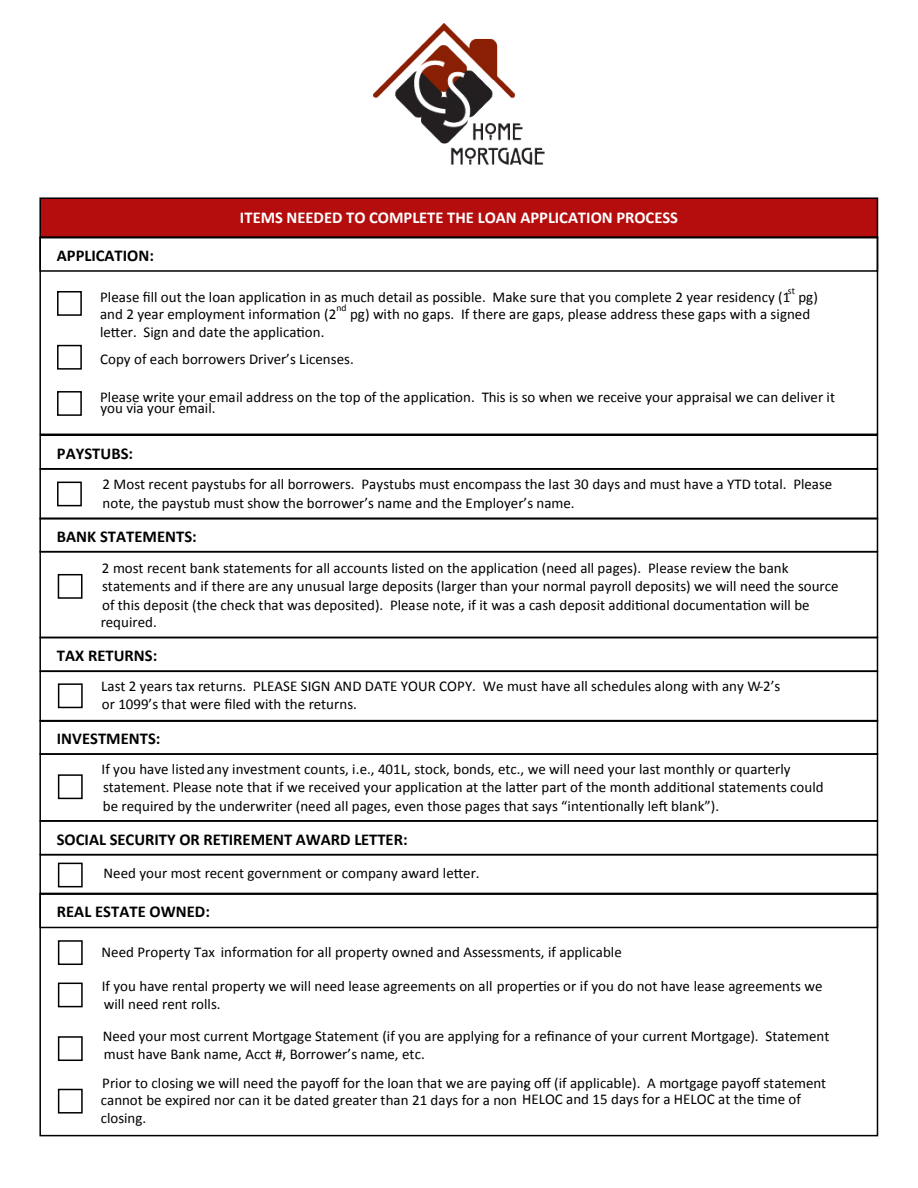
<style>
.page{position:relative;width:918px;height:1188px;background:#fff}
.page>*{position:absolute;margin:0;border:0;box-sizing:border-box;transform-origin:0 0}
.t1{font:700 16.5px "Calibri";color:#000}
.t2{font:700 16.5px "Calibri";color:#fff}
.t3{font:15px/18.3px "Calibri";color:#000}
.t4{font:9.75px "Calibri";color:#000}
</style>
<div class="page">
<div style="left:39px;top:197px;width:839px;height:41px;background:#b50d0d;border:2px solid #000"></div>
<div style="left:57px;top:291px;width:25px;height:25px;border:2px solid #000"></div>
<div style="left:57px;top:345px;width:25px;height:25px;border:2px solid #000"></div>
<div style="left:57px;top:391px;width:25px;height:25px;border:2px solid #000"></div>
<div style="left:57px;top:482px;width:25px;height:24px;border:2px solid #000"></div>
<div style="left:58px;top:574px;width:25px;height:25px;border:2px solid #000"></div>
<div style="left:58px;top:683px;width:25px;height:25px;border:2px solid #000"></div>
<div style="left:58px;top:774px;width:25px;height:25px;border:2px solid #000"></div>
<div style="left:58px;top:863px;width:25px;height:24px;border:2px solid #000"></div>
<div style="left:58px;top:940px;width:25px;height:25px;border:2px solid #000"></div>
<div style="left:58px;top:983px;width:25px;height:24px;border:2px solid #000"></div>
<div style="left:58px;top:1036px;width:25px;height:25px;border:2px solid #000"></div>
<div style="left:58px;top:1089px;width:25px;height:25px;border:2px solid #000"></div>
<div style="left:39px;top:237px;width:839px;height:198px;border:2px solid #000"></div>
<div style="left:39px;top:237px;width:839px;height:35px;border:2px solid #000"></div>
<div style="left:39px;top:893px;width:839px;height:35px;border:2px solid #000"></div>
<div style="left:39px;top:435px;width:839px;height:35px;border:2px solid #000"></div>
<div style="left:39px;top:468px;width:839px;height:52px;border:2px solid #000"></div>
<div style="left:39px;top:854px;width:839px;height:40px;border:2px solid #000"></div>
<div style="left:39px;top:671px;width:839px;height:51px;border:2px solid #000"></div>
<div style="left:39px;top:551px;width:839px;height:87px;border:2px solid #000"></div>
<div style="left:39px;top:720px;width:839px;height:35px;border:2px solid #000"></div>
<div style="left:39px;top:753px;width:839px;height:69px;border:2px solid #000"></div>
<img style="left:373px;top:23px;width:172px;height:141px">
<p class="t1" style="left:57px;top:245px;width:99px">APPLICATION:</p>
<p class="t2" style="left:240px;top:207px;width:440px">ITEMS NEEDED TO COMPLETE THE LOAN APPLICATION PROCESS</p>
<p class="t3" style="left:100px;top:288px;width:692px">Please fill out the loan application in as much detail as possible. Make sure that you complete 2 year residency (1</p>
<p class="t4" style="left:788px;top:285px;width:9px">st</p>
<p class="t3" style="left:798px;top:288px;width:21px">pg)</p>
<p class="t4" style="left:337px;top:302px;width:12px">nd</p>
<p class="t3" style="left:350px;top:305px;width:462px">pg) with no gaps. If there are gaps, please address these gaps with a signed</p>
<p class="t3" style="left:100px;top:319px;width:255px;line-height:26.7px">letter. Sign and date the application.<br>Copy of each borrowers Driver’s Licenses.</p>
<p class="t3" style="left:100px;top:388px;width:736px">Please write your email address on the top of the application. This is so when we receive your appraisal we can deliver it</p>
<p class="t3" style="left:100px;top:399px;width:117px">you via your email.</p>
<p class="t3" style="left:100px;top:305px;width:238px">and 2 year employment information (2</p>
<p class="t1" style="left:57px;top:443px;width:78px">PAYSTUBS:</p>
<p class="t3" style="left:103px;top:475px;width:731px">2 Most recent paystubs for all borrowers. Paystubs must encompass the last 30 days and must have a YTD total. Please note, the paystub must show the borrower’s name and the Employer’s name.</p>
<p class="t1" style="left:57px;top:526px;width:141px">BANK STATEMENTS:</p>
<p class="t3" style="left:101px;top:559px;width:739px">2 most recent bank statements for all accounts listed on the application (need all pages). Please review the bank statements and if there are any unusual large deposits (larger than your normal payroll deposits) we will need the source of this deposit (the check that was deposited). Please note, if it was a cash deposit additional documentation will be required.</p>
<p class="t1" style="left:57px;top:645px;width:102px">TAX RETURNS:</p>
<p class="t3" style="left:101px;top:677px;width:681px">Last 2 years tax returns. PLEASE SIGN AND DATE YOUR COPY. We must have all schedules along with any W-2’s or 1099’s that were filed with the returns.</p>
<p class="t1" style="left:57px;top:728px;width:105px">INVESTMENTS:</p>
<p class="t3" style="left:102px;top:760px;width:724px">If you have listed any investment counts, i.e., 401L, stock, bonds, etc., we will need your last monthly or quarterly statement. Please note that if we received your application at the latter part of the month additional statements could be required by the underwriter (need all pages, even those pages that says “intentionally left blank”).</p>
<p class="t1" style="left:57px;top:829px;width:352px">SOCIAL SECURITY OR RETIREMENT AWARD LETTER:</p>
<p class="t3" style="left:103px;top:864px;width:378px">Need your most recent government or company award letter.</p>
<p class="t1" style="left:57px;top:901px;width:155px">REAL ESTATE OWNED:</p>
<p class="t3" style="left:102px;top:943px;width:522px">Need Property Tax information for all property owned and Assessments, if applicable</p>
<p class="t3" style="left:102px;top:977px;width:722px">If you have rental property we will need lease agreements on all properties or if you do not have lease agreements we will need rent rolls.</p>
<p class="t3" style="left:103px;top:1027px;width:728px">Need your most current Mortgage Statement (if you are applying for a refinance of your current Mortgage). Statement must have Bank name, Acct #, Borrower’s name, etc.</p>
<p class="t3" style="left:101px;top:1075px;width:727px;line-height:16.8px">Prior to closing we will need the payoff for the loan that we are paying off (if applicable). A mortgage payoff statement cannot be expired nor can it be dated greater than 21 days for a non HELOC and 15 days for a HELOC at the time of</p>
<p class="t3" style="left:524px;top:1076px;width:6px">-</p>
<p class="t3" style="left:101px;top:1109px;width:47px">closing.</p>
</div>
